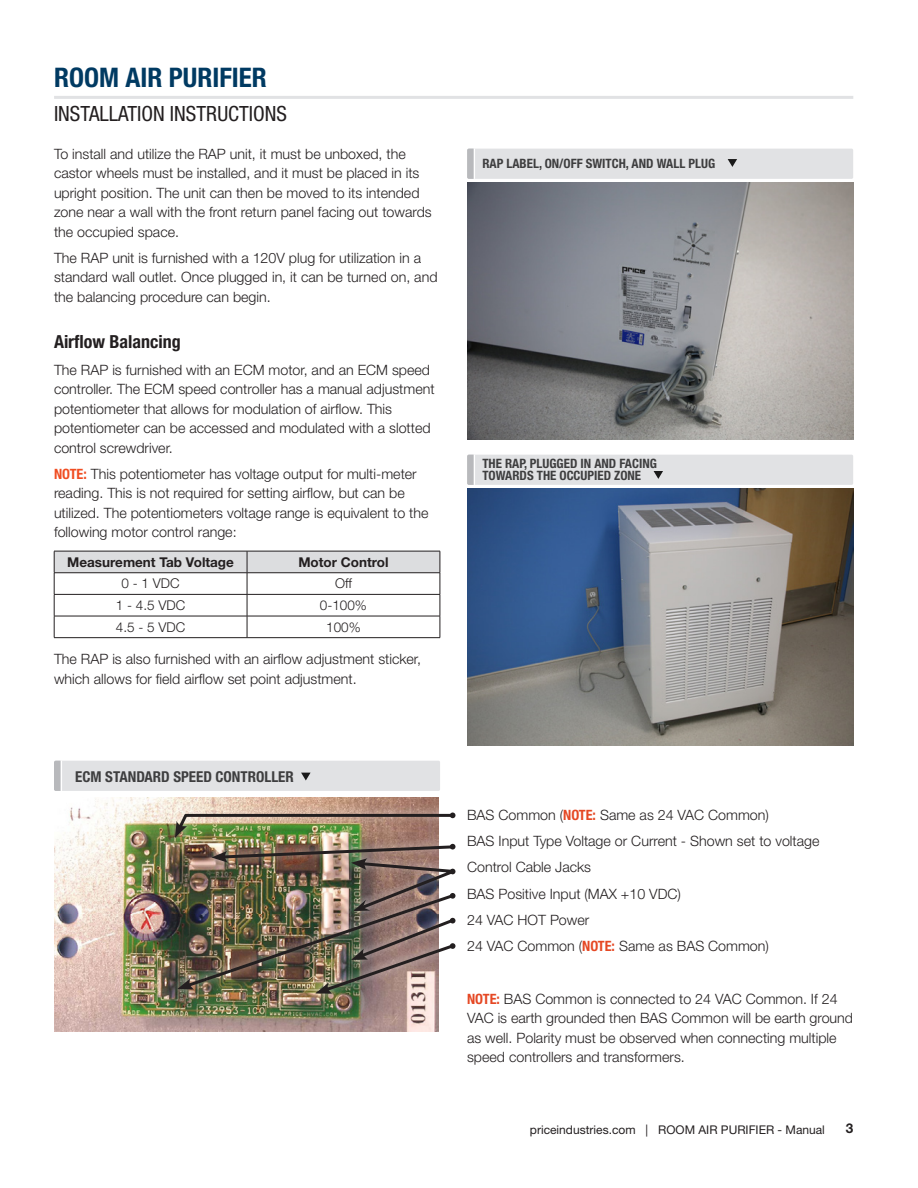
<style>
.page{position:relative;width:918px;height:1188px;background:#fff}
.page>*{position:absolute;margin:0;border:0;box-sizing:border-box;transform-origin:0 0}
.t1{font:700 condensed 27px "Helvetica Neue LT Std";color:#003a62}
.Section_Name{font:condensed 21px "Helvetica Neue LT Std";color:#231f20}
.Title__1{font:700 condensed 18px "Helvetica Neue LT Std";color:#231f20}
.Image_Caption{font:700 condensed 15px "Helvetica Neue LT Std";color:#3e3e3f}
.Body{font:300 14.25px/19.5px "Helvetica Neue LT Std";color:#231f20}
.Tables_-_Body{font:300 13.5px "Helvetica Neue LT Std";color:#231f20}
.Tables_-_Header{font:700 13.5px "Helvetica Neue LT Std";color:#231f20}
.Image_Caption-2{font:700 condensed 12.9px/12px "Helvetica Neue LT Std";color:#3e3e3f}
.t2{font:12px "Helvetica Neue LT Std";color:#231f20}
.s1{font-weight:700;font-stretch:condensed;color:#f04d22}
.s2{font-weight:700;font-stretch:condensed;color:#e54824}
</style>
<div class="page">
<hr style="left:54px;top:96px;width:799px;height:3px;background:#e1e2e4">
<svg style="left:54px;top:551px;width:387px;height:86px"></svg>
<hr style="left:54px;top:637px;width:193px;height:1px;background:#231f20">
<hr style="left:247px;top:637px;width:193px;height:1px;background:#231f20">
<div style="left:468px;top:149px;width:385px;height:30px;background:#e1e2e4;border-radius:2px"></div>
<svg style="left:728px;top:159px;width:9px;height:8px"></svg>
<hr style="left:474px;top:149px;width:1px;height:30px;background:#fff">
<svg style="left:467px;top:149px;width:7px;height:30px"></svg>
<div style="left:468px;top:455px;width:385px;height:30px;background:#e1e2e4;border-radius:2px"></div>
<svg style="left:654px;top:471px;width:9px;height:8px"></svg>
<hr style="left:474px;top:455px;width:1px;height:30px;background:#fff">
<svg style="left:467px;top:455px;width:7px;height:30px"></svg>
<img style="left:467px;top:182px;width:386px;height:258px">
<img style="left:467px;top:488px;width:386px;height:258px">
<img style="left:54px;top:798px;width:111px;height:233px">
<div style="left:55px;top:761px;width:385px;height:30px;background:#e1e2e4;border-radius:2px"></div>
<hr style="left:61px;top:761px;width:1px;height:30px;background:#fff">
<svg style="left:54px;top:761px;width:6px;height:30px"></svg>
<svg style="left:157px;top:797px;width:8px;height:173px"></svg>
<img style="left:165px;top:790px;width:275px;height:242px">
<img style="left:175px;top:809px;width:281px;height:223px">
<h1 class="t1" style="left:54px;top:61px;width:208px">Room Air Purifier</h1>
<p class="Section_Name" style="left:54px;top:102px;width:235px">INSTALLATION INSTRUCTIONS</p>
<p class="Body" style="left:54px;top:144px;width:379px">To install and utilize the RAP unit, it must be unboxed, the castor wheels must be installed, and it must be placed in its upright position. The unit can then be moved to its intended zone near a wall with the front return panel facing out towards the occupied space.</p>
<p class="Body" style="left:54px;top:248px;width:385px">The RAP unit is furnished with a 120V plug for utilization in a standard wall outlet. Once plugged in, it can be turned on, and the balancing procedure can begin.</p>
<p class="Title__1" style="left:54px;top:331px;width:128px">Airflow Balancing</p>
<p class="Body" style="left:54px;top:360px;width:382px">The RAP is furnished with an ECM motor, and an ECM speed controller. The ECM speed controller has a manual adjustment potentiometer that allows for modulation of airflow. This potentiometer can be accessed and modulated with a slotted control screwdriver.</p>
<p class="Body" style="left:54px;top:464px;width:376px"><span class="s1">NOTE:</span> This potentiometer has voltage output for multi-meter reading. This is not required for setting airflow, but can be utilized. The potentiometers voltage range is equivalent to the following motor control range:</p>
<p class="Tables_-_Header" style="left:67px;top:554px;width:168px">Measurement Tab Voltage</p>
<p class="Tables_-_Header" style="left:298px;top:554px;width:92px">Motor Control</p>
<p class="Tables_-_Body" style="left:122px;top:575px;width:60px">0 - 1 VDC</p>
<p class="Tables_-_Body" style="left:335px;top:575px;width:18px">Off</p>
<p class="Tables_-_Body" style="left:116px;top:597px;width:71px">1 - 4.5 VDC</p>
<p class="Tables_-_Body" style="left:320px;top:597px;width:49px">0-100%</p>
<p class="Tables_-_Body" style="left:116px;top:619px;width:71px">4.5 - 5 VDC</p>
<p class="Tables_-_Body" style="left:326px;top:619px;width:36px">100%</p>
<p class="Body" style="left:54px;top:649px;width:369px">The RAP is also furnished with an airflow adjustment sticker, which allows for field airflow set point adjustment.</p>
<p class="Image_Caption-2" style="left:482px;top:158px;width:234px">RAP LABEL, ON/OFF SWITCH, AND WALL PLUG</p>
<p class="Image_Caption-2" style="left:482px;top:458px;width:176px">THE RAP, PLUGGED IN AND FACING<br>TOWARDS THE OCCUPIED ZONE</p>
<p class="Image_Caption" style="left:75px;top:768px;width:220px">ECM STANDARD SPEED CONTROLLER</p>
<p class="Body" style="left:467px;top:805px;width:303px">BAS Common (<span class="s2">NOTE:</span> Same as 24 VAC Common)</p>
<p class="Body" style="left:467px;top:831px;width:354px">BAS Input Type Voltage or Current - Shown set to voltage</p>
<p class="Body" style="left:467px;top:857px;width:126px">Control Cable Jacks</p>
<p class="Body" style="left:467px;top:884px;width:215px">BAS Positive Input (MAX +10 VDC)</p>
<p class="Body" style="left:467px;top:910px;width:124px">24 VAC HOT Power</p>
<p class="Body" style="left:467px;top:936px;width:303px">24 VAC Common (<span class="s2">NOTE:</span> Same as BAS Common)</p>
<p class="Body" style="left:467px;top:989px;width:388px"><span class="s2">NOTE:</span> BAS Common is connected to 24 VAC Common. If 24<br>VAC is earth grounded then BAS Common will be earth ground as well. Polarity must be observed when connecting multiple speed controllers and transformers.</p>
<p class="t2" style="left:530px;top:1123px;width:296px">priceindustries.com | Room Air Puri fi er - Manual</p>
<p class="Tables_-_Header" style="left:846px;top:1120px;width:9px">3</p>
</div>
